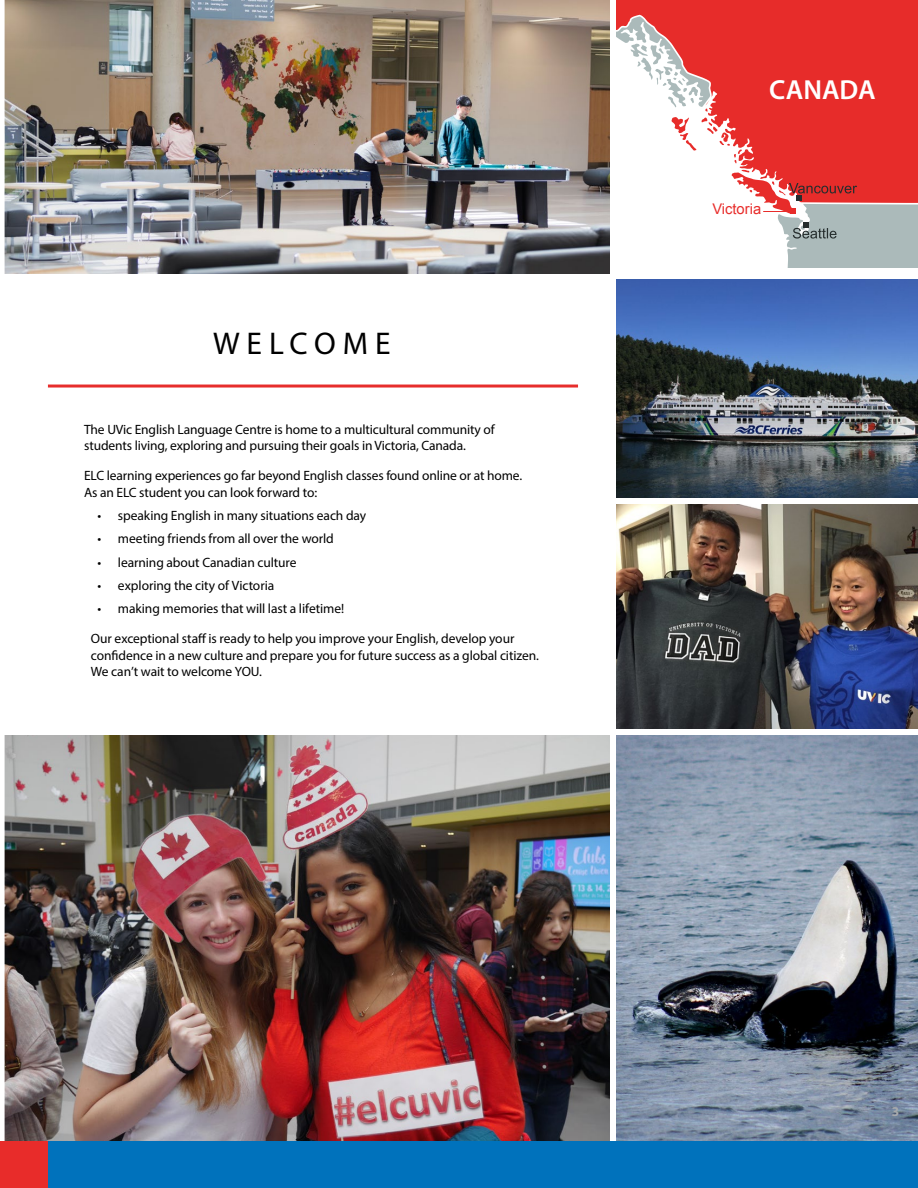
<style>
.page{position:relative;width:918px;height:1188px;background:#fff}
.page>*{position:absolute;margin:0;border:0;box-sizing:border-box;transform-origin:0 0}
.t1{font:31.5px "Myriad Pro";letter-spacing:.22em;color:#000}
.t2{font:600 27.6px "Myriad Pro";color:#fff}
.t3{font:14.7px "Arial";color:#e82c2a}
.t4{font:13.5px/16.5px "Myriad Pro";letter-spacing:-.01em;color:#000}
.t5{font:700 13.5px "Myriad Pro";color:#a7a9ac}
</style>
<div class="page">
<img style="left:5px;top:0;width:605px;height:273px">
<img style="left:616px;top:735px;width:302px;height:407px">
<img style="left:5px;top:735px;width:605px;height:407px">
<img style="left:616px;top:280px;width:302px;height:218px">
<img style="left:616px;top:505px;width:302px;height:224px">
<svg style="left:617px;top:0;width:301px;height:183px;fill:#e72c2a"></svg>
<svg style="left:738px;top:183px;width:180px;height:85px"></svg>
<hr style="left:763px;top:211px;width:31px;height:1px;background:#e82c2a">
<hr style="left:48px;top:385px;width:530px;height:3px;background:#e72e2c">
<div style="left:0;top:1142px;width:65px;height:46px;background:#e82c2a"></div>
<div style="left:48px;top:1142px;width:870px;height:46px;background:#0072bc"></div>
<h1 class="t1" style="left:213px;top:324px;width:179px">WELCOME</h1>
<p class="t4" style="left:84px;top:421px;width:412px">The UVic English Language Centre is home to a multicultural community of students living, exploring and pursuing their goals in Victoria, Canada.</p>
<p class="t4" style="left:84px;top:467px;width:440px">ELC learning experiences go far beyond English classes found online or at home.<br>As an ELC student you can look forward to:</p>
<p class="t4" style="left:98px;top:507px;width:270px">• speaking English in many situations each day</p>
<p class="t4" style="left:98px;top:530px;width:238px">• meeting friends from all over the world</p>
<p class="t4" style="left:98px;top:554px;width:200px">• learning about Canadian culture</p>
<p class="t4" style="left:98px;top:577px;width:178px">• exploring the city of Victoria</p>
<p class="t4" style="left:98px;top:600px;width:248px">• making memories that will last a lifetime!</p>
<p class="t4" style="left:91px;top:630px;width:450px">Our exceptional staff is ready to help you improve your English, develop your confidence in a new culture and prepare you for future success as a global citizen.<br>We can’t wait to welcome YOU.</p>
<h2 class="t2" style="left:769px;top:72px;width:108px">CANADA</h2>
<p class="t3" style="left:712px;top:200px;width:50px">Victoria</p>
<p class="t5" style="left:892px;top:1103px;width:9px">3</p>
</div>
